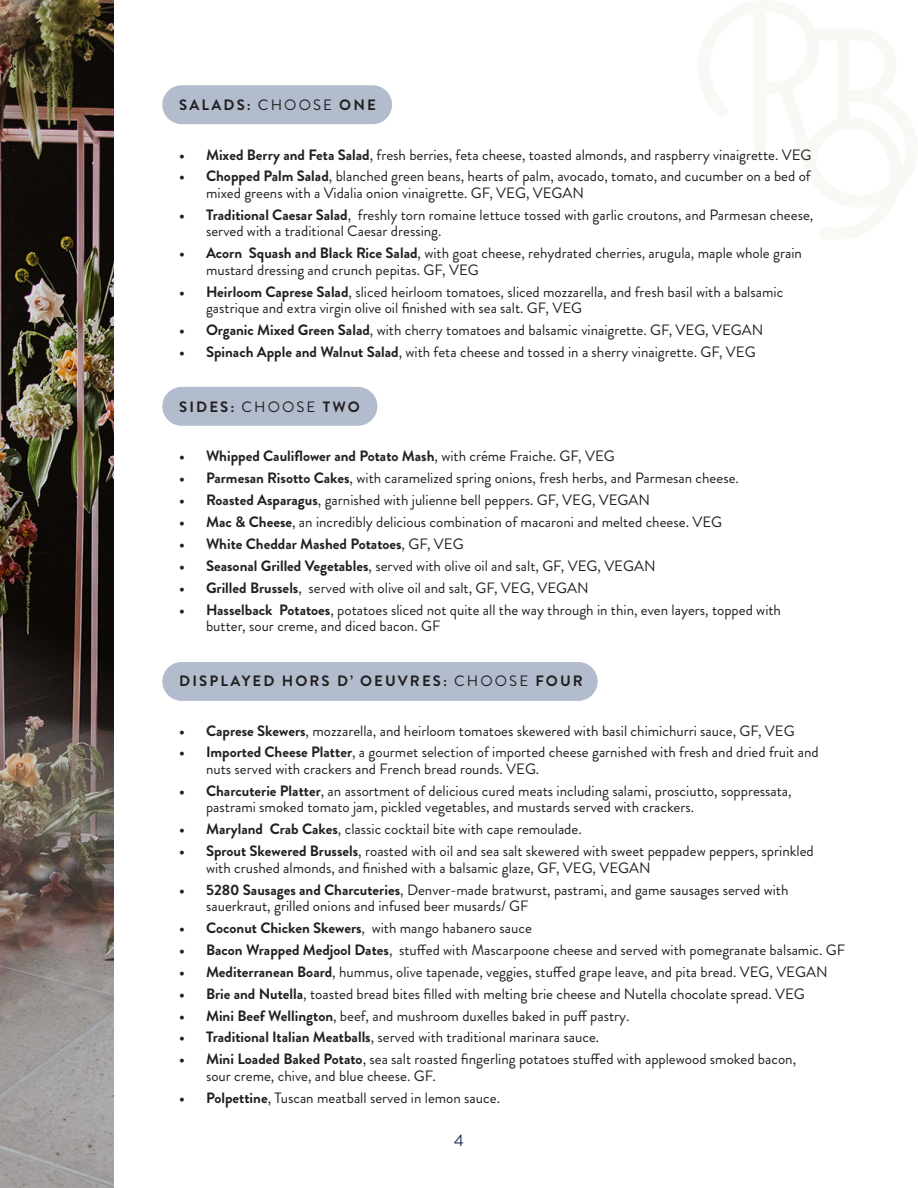
<style>
.page{position:relative;width:918px;height:1188px;background:#fff}
.page>*{position:absolute;margin:0;border:0;box-sizing:border-box;transform-origin:0 0}
.bullets{font:16.5px "Brandon Grotesque";color:#1f2855}
.t1{font:15px/16.5px "Brandon Grotesque";color:#231f20}
.t2{font:700 15px "Brandon Grotesque";color:#231f20}
.t3{font:700 15px "Brandon Grotesque";letter-spacing:.14em;color:#231f20}
.s1{font-weight:400}
.s2{font-weight:700}
</style>
<div class="page">
<svg style="left:698px;top:0;width:220px;height:239px"></svg>
<div style="left:162px;top:85px;width:230px;height:39px;background:#b3bccd;border-radius:19px"></div>
<div style="left:162px;top:387px;width:215px;height:39px;background:#b3bccd;border-radius:19px"></div>
<div style="left:162px;top:662px;width:436px;height:39px;background:#b3bccd;border-radius:19px"></div>
<img style="left:0;top:0;width:113px;height:1188px">
<p class="t3" style="left:179px;top:94px;width:198px">SALADS: <span class="s1">CHOOSE</span> ONE</p>
<p class="t1" style="left:179px;top:146px;width:634px"><span class="s2">• Mixed Berry and Feta Salad</span>, fresh berries, feta cheese, toasted almonds, and raspberry vinaigrette. VEG</p>
<p class="t1" style="left:206px;top:168px;width:606px;text-indent:-27px"><span class="s2">• Chopped Palm Salad</span>, blanched green beans, hearts of palm, avocado, tomato, and cucumber on a bed of mixed greens with a Vidalia onion vinaigrette. GF, VEG, VEGAN</p>
<p class="t1" style="left:206px;top:207px;width:609px;text-indent:-27px"><span class="s2">• Traditional Caesar Salad</span>, freshly torn romaine lettuce tossed with garlic croutons, and Parmesan cheese, served with a traditional Caesar dressing.</p>
<p class="t1" style="left:206px;top:245px;width:597px;text-indent:-27px"><span class="s2">• Acorn Squash and Black Rice Salad</span>, with goat cheese, rehydrated cherries, arugula, maple whole grain mustard dressing and crunch pepitas. GF, VEG</p>
<p class="t1" style="left:206px;top:283px;width:579px;text-indent:-27px"><span class="s2">• Heirloom Caprese Salad</span>, sliced heirloom tomatoes, sliced mozzarella, and fresh basil with a balsamic gastrique and extra virgin olive oil finished with sea salt. GF, VEG</p>
<p class="t1" style="left:179px;top:322px;width:586px"><span class="s2">• Organic Mixed Green Salad</span>, with cherry tomatoes and balsamic vinaigrette. GF, VEG, VEGAN</p>
<p class="t1" style="left:179px;top:344px;width:578px"><span class="s2">• Spinach Apple and Walnut Salad</span>, with feta cheese and tossed in a sherry vinaigrette. GF, VEG</p>
<p class="t3" style="left:179px;top:396px;width:182px">SIDES: <span class="s1">CHOOSE</span> TWO</p>
<p class="t2" style="left:179px;top:446px;width:437px">• Whipped Cauliflower and Potato Mash<span class="s1">, with créme Fraiche. GF, VEG</span></p>
<p class="t1" style="left:179px;top:470px;width:561px"><span class="s2">• Parmesan Risotto Cakes</span>, with caramelized spring onions, fresh herbs, and Parmesan cheese.</p>
<p class="t1" style="left:179px;top:492px;width:473px"><span class="s2">• Roasted Asparagus</span>, garnished with julienne bell peppers. GF, VEG, VEGAN</p>
<p class="t1" style="left:179px;top:514px;width:545px"><span class="s2">• Mac &amp; Cheese</span>, an incredibly delicious combination of macaroni and melted cheese. VEG</p>
<p class="t2" style="left:179px;top:533px;width:286px">• White Cheddar Mashed Potatoes<span class="s1">, GF, VEG</span></p>
<p class="t1" style="left:179px;top:558px;width:478px"><span class="s2">• Seasonal Grilled Vegetables</span>, served with olive oil and salt, GF, VEG, VEGAN</p>
<p class="t1" style="left:179px;top:580px;width:411px"><span class="s2">• Grilled Brussels</span>, served with olive oil and salt, GF, VEG, VEGAN</p>
<p class="t1" style="left:206px;top:601px;width:577px;text-indent:-27px"><span class="s2">• Hasselback Potatoes</span>, potatoes sliced not quite all the way through in thin, even layers, topped with butter, sour creme, and diced bacon. GF</p>
<p class="t3" style="left:179px;top:670px;width:405px">DISPLAYED HORS D’ OEUVRES: <span class="s1">CHOOSE</span> FOUR</p>
<p class="t1" style="left:179px;top:722px;width:617px"><span class="s2">• Caprese Skewers</span>, mozzarella, and heirloom tomatoes skewered with basil chimichurri sauce, GF, VEG</p>
<p class="t1" style="left:206px;top:744px;width:614px;text-indent:-27px"><span class="s2">• Imported Cheese Platter</span>, a gourmet selection of imported cheese garnished with fresh and dried fruit and nuts served with crackers and French bread rounds. VEG.</p>
<p class="t1" style="left:206px;top:783px;width:587px;text-indent:-27px"><span class="s2">• Charcuterie Platter</span>, an assortment of delicious cured meats including salami, prosciutto, soppressata, pastrami smoked tomato jam, pickled vegetables, and mustards served with crackers.</p>
<p class="t1" style="left:179px;top:821px;width:404px"><span class="s2">• Maryland Crab Cakes</span>, classic cocktail bite with cape remoulade.</p>
<p class="t1" style="left:206px;top:843px;width:609px;text-indent:-27px"><span class="s2">• Sprout Skewered Brussels</span>, roasted with oil and sea salt skewered with sweet peppadew peppers, sprinkled with crushed almonds, and finished with a balsamic glaze, GF, VEG, VEGAN</p>
<p class="t1" style="left:206px;top:881px;width:584px;text-indent:-27px"><span class="s2">• 5280 Sausages and Charcuteries</span>, Denver-made bratwurst, pastrami, and game sausages served with sauerkraut, grilled onions and infused beer musards/ GF</p>
<p class="t1" style="left:179px;top:920px;width:354px"><span class="s2">• Coconut Chicken Skewers</span>, with mango habanero sauce</p>
<p class="t1" style="left:179px;top:942px;width:668px"><span class="s2">• Bacon Wrapped Medjool Dates</span>, stuffed with Mascarpoone cheese and served with pomegranate balsamic. GF</p>
<p class="t1" style="left:179px;top:964px;width:650px"><span class="s2">• Mediterranean Board</span>, hummus, olive tapenade, veggies, stuffed grape leave, and pita bread. VEG, VEGAN</p>
<p class="t1" style="left:179px;top:985px;width:627px"><span class="s2">• Brie and Nutella</span>, toasted bread bites filled with melting brie cheese and Nutella chocolate spread. VEG</p>
<p class="t1" style="left:179px;top:1007px;width:452px"><span class="s2">• Mini Beef Wellington</span>, beef, and mushroom duxelles baked in puff pastry.</p>
<p class="t1" style="left:179px;top:1029px;width:422px"><span class="s2">• Traditional Italian Meatballs</span>, served with traditional marinara sauce.</p>
<p class="t1" style="left:206px;top:1051px;width:592px;text-indent:-27px"><span class="s2">• Mini Loaded Baked Potato</span>, sea salt roasted fingerling potatoes stuffed with applewood smoked bacon, sour creme, chive, and blue cheese. GF.</p>
<p class="t1" style="left:179px;top:1090px;width:322px"><span class="s2">• Polpettine</span>, Tuscan meatball served in lemon sauce.</p>
<p class="bullets" style="left:454px;top:1129px;width:11px">4</p>
</div>
